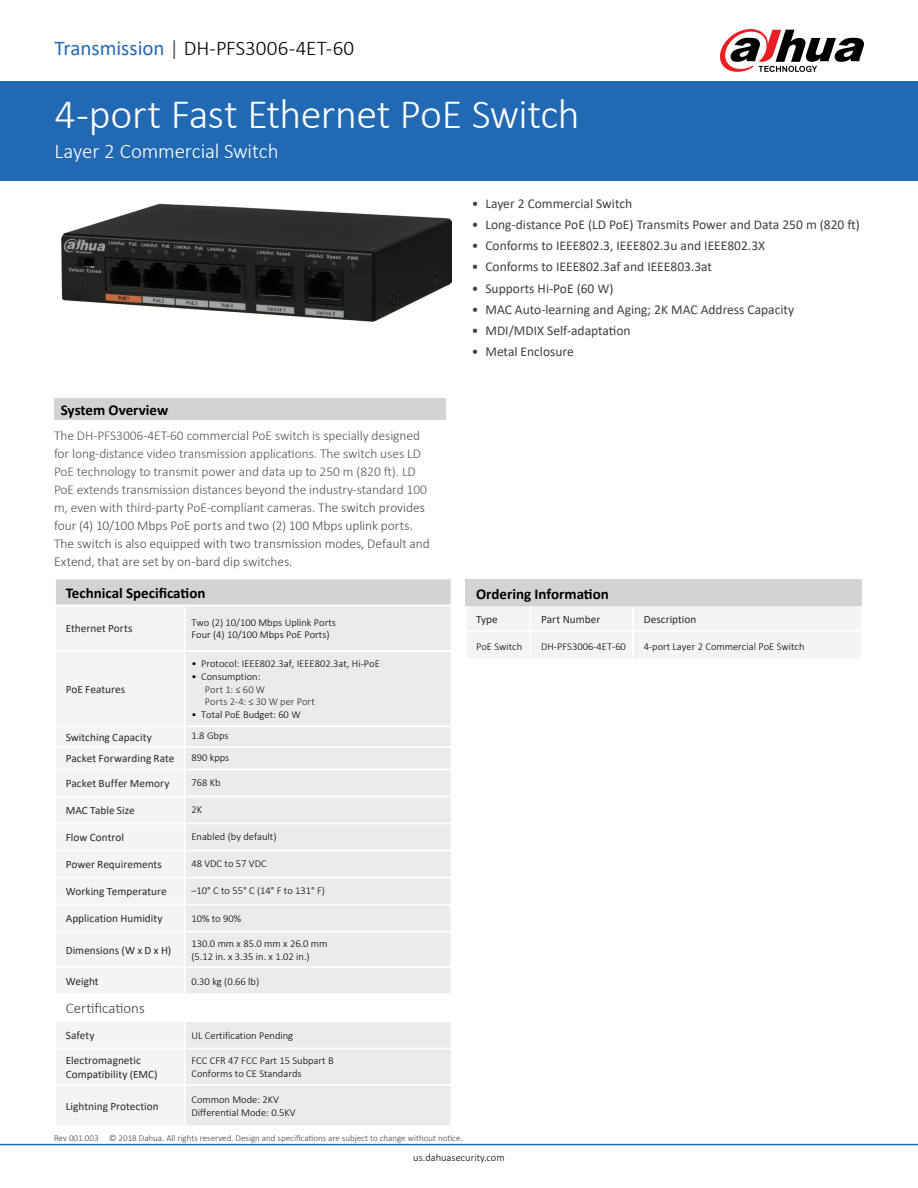
<style>
.page{position:relative;width:918px;height:1188px;background:#fff}
.page>*{position:absolute;margin:0;border:0;box-sizing:border-box;transform-origin:0 0}
.t1{font:300 42px "Calibri";letter-spacing:-.015em;color:#fff}
.t2{font:300 21px "Calibri";letter-spacing:-.005em;color:#000}
.t3{font:300 21px "Calibri";letter-spacing:-.01em;color:#fff}
.t4{font:700 15px "Calibri";color:#000}
.t5{font:300 15px "Calibri";color:#414042}
.t6{font:300 13.5px/18px "Calibri";letter-spacing:-.005em;color:#565659}
.t7{font:13.5px "Calibri";color:#414042}
.t8{font:11.25px/13.5px "Calibri";letter-spacing:.005em;color:#292829}
.t9{font:300 10.5px/12.6px "Calibri";color:#000}
.t10{font:300 10.5px/12.6px "Calibri";letter-spacing:.01em;color:#292829}
.t11{font:300 9px "Calibri";color:#414042}
.s1{font-weight:400;color:#2169b3}
.s2{font-weight:400;color:#636466}
.s3{color:#4c4c4e}
</style>
<div class="page">
<div style="left:465px;top:579px;width:397px;height:27px;background:#d1d3d4"></div>
<div style="left:466px;top:606px;width:395px;height:52px;background:#f3f4f4"></div>
<hr style="left:464px;top:630px;width:66px;height:2px;background:#fff">
<hr style="left:529px;top:606px;width:2px;height:24px;background:#fff">
<hr style="left:632px;top:606px;width:2px;height:24px;background:#fff">
<hr style="left:530px;top:630px;width:103px;height:2px;background:#fff">
<hr style="left:529px;top:632px;width:2px;height:26px;background:#fff">
<hr style="left:633px;top:630px;width:230px;height:2px;background:#fff">
<hr style="left:632px;top:632px;width:2px;height:26px;background:#fff">
<div style="left:0;top:81px;width:918px;height:100px;background:#2169b3"></div>
<hr style="left:0;top:1144px;width:918px;height:1px;background:#2169b3">
<svg style="left:720px;top:29px;width:144px;height:43px"></svg>
<img style="left:62px;top:203px;width:390px;height:119px">
<div style="left:55px;top:579px;width:397px;height:27px;background:#d1d3d4"></div>
<div style="left:56px;top:607px;width:127px;height:386px;background:#f3f4f4"></div>
<div style="left:186px;top:606px;width:265px;height:387px;background:#ebebec"></div>
<div style="left:55px;top:651px;width:130px;height:75px;background:#f3f4f4"></div>
<div style="left:185px;top:651px;width:267px;height:75px;background:#ebebec"></div>
<svg style="left:56px;top:1022px;width:395px;height:62px"></svg>
<div style="left:55px;top:1085px;width:130px;height:41px;background:#f3f4f4"></div>
<div style="left:185px;top:1085px;width:267px;height:41px;background:#ebebec"></div>
<hr style="left:54px;top:1125px;width:131px;height:2px;background:#fff">
<hr style="left:185px;top:1125px;width:268px;height:2px;background:#fff">
<hr style="left:54px;top:725px;width:131px;height:2px;background:#fff">
<hr style="left:185px;top:725px;width:268px;height:2px;background:#fff">
<hr style="left:54px;top:746px;width:131px;height:2px;background:#fff">
<hr style="left:185px;top:746px;width:268px;height:2px;background:#fff">
<hr style="left:54px;top:769px;width:131px;height:1px;background:#fff">
<hr style="left:185px;top:769px;width:268px;height:1px;background:#fff">
<hr style="left:54px;top:796px;width:131px;height:1px;background:#fff">
<hr style="left:185px;top:796px;width:268px;height:1px;background:#fff">
<hr style="left:54px;top:823px;width:131px;height:1px;background:#fff">
<hr style="left:185px;top:823px;width:268px;height:1px;background:#fff">
<hr style="left:54px;top:850px;width:131px;height:1px;background:#fff">
<hr style="left:185px;top:850px;width:268px;height:1px;background:#fff">
<hr style="left:54px;top:877px;width:131px;height:1px;background:#fff">
<hr style="left:185px;top:877px;width:268px;height:1px;background:#fff">
<hr style="left:54px;top:1048px;width:131px;height:1px;background:#fff">
<hr style="left:185px;top:1048px;width:268px;height:1px;background:#fff">
<hr style="left:54px;top:1084px;width:131px;height:2px;background:#fff">
<hr style="left:185px;top:1084px;width:268px;height:2px;background:#fff">
<hr style="left:54px;top:579px;width:2px;height:26px;background:#fff">
<hr style="left:451px;top:579px;width:2px;height:26px;background:#fff">
<hr style="left:54px;top:605px;width:131px;height:1px;background:#fff">
<hr style="left:185px;top:605px;width:268px;height:1px;background:#fff">
<hr style="left:54px;top:650px;width:131px;height:2px;background:#fff">
<hr style="left:54px;top:652px;width:2px;height:73px;background:#fff">
<hr style="left:185px;top:650px;width:268px;height:2px;background:#fff">
<hr style="left:184px;top:652px;width:2px;height:73px;background:#fff">
<hr style="left:451px;top:652px;width:2px;height:73px;background:#fff">
<hr style="left:54px;top:904px;width:131px;height:1px;background:#fff">
<hr style="left:185px;top:904px;width:268px;height:1px;background:#fff">
<hr style="left:54px;top:931px;width:131px;height:1px;background:#fff">
<hr style="left:185px;top:931px;width:268px;height:1px;background:#fff">
<hr style="left:54px;top:966px;width:131px;height:2px;background:#fff">
<hr style="left:185px;top:966px;width:268px;height:2px;background:#fff">
<hr style="left:184px;top:1022px;width:2px;height:26px;background:#fff">
<hr style="left:184px;top:1049px;width:2px;height:35px;background:#fff">
<hr style="left:54px;top:1086px;width:2px;height:39px;background:#fff">
<hr style="left:184px;top:1086px;width:2px;height:39px;background:#fff">
<hr style="left:451px;top:1086px;width:2px;height:39px;background:#fff">
<div style="left:54px;top:399px;width:391px;height:21px;background:#d1d3d4"></div>
<h2 class="t2" style="left:55px;top:35px;width:301px"><span class="s1">Transmission</span> <span class="s2">|</span> DH-PFS3006-4ET-60</h2>
<h1 class="t1" style="left:55px;top:88px;width:527px">4-port Fast Ethernet PoE Switch</h1>
<h2 class="t3" style="left:55px;top:138px;width:226px">Layer 2 Commercial Switch</h2>
<p class="t7" style="left:472px;top:194px;width:162px">• Layer 2 Commercial Switch</p>
<p class="t7" style="left:472px;top:215px;width:389px">• Long-distance PoE (LD PoE) Transmits Power and Data 250 m (820 ft)</p>
<p class="t7" style="left:472px;top:236px;width:295px">• Conforms to IEEE802.3, IEEE802.3u and IEEE802.3X</p>
<p class="t7" style="left:472px;top:258px;width:242px">• Conforms to IEEE802.3af and IEEE803.3at</p>
<p class="t7" style="left:472px;top:279px;width:143px">• Supports Hi-PoE (60 W)</p>
<p class="t7" style="left:472px;top:300px;width:324px">• MAC Auto-learning and Aging; 2K MAC Address Capacity</p>
<p class="t7" style="left:472px;top:321px;width:160px">• MDI/MDIX Self-adaptation</p>
<p class="t7" style="left:472px;top:343px;width:103px">• Metal Enclosure</p>
<h3 class="t4" style="left:61px;top:399px;width:109px">System Overview</h3>
<p class="t6" style="left:54px;top:426px;width:377px">The DH-PFS3006-4ET-60 commercial PoE switch is specially designed for long-distance video transmission applications. The switch uses LD PoE technology to transmit power and data up to 250 m (820 ft). LD PoE extends transmission distances beyond the industry-standard 100 m, even with third-party PoE-compliant cameras. <span class="s3">The switch provides four (4) 10/100 Mbps PoE ports and two (2) 100 Mbps uplink ports.<br>The switch is also equipped with two transmission modes, Default and Extend, that are set by on-bard dip switches.</span></p>
<h3 class="t4" style="left:66px;top:582px;width:141px">Technical Specification</h3>
<p class="t8" style="left:66px;top:622px;width:68px">Ethernet Ports</p>
<p class="t9" style="left:191px;top:616px;width:146px">Two (2) 10/100 Mbps Uplink Ports<br>Four (4) 10/100 Mbps PoE Ports)</p>
<p class="t8" style="left:66px;top:682px;width:61px">PoE Features</p>
<p class="t9" style="left:191px;top:657px;width:190px">• Protocol: IEEE802.3af, IEEE802.3at, Hi-PoE</p>
<p class="t9" style="left:191px;top:670px;width:71px">• Consumption:</p>
<p class="t10" style="left:205px;top:683px;width:112px">Port 1: ≤ 60 W<br>Ports 2-4: ≤ 30 W per Port</p>
<p class="t9" style="left:191px;top:708px;width:111px">• Total PoE Budget: 60 W</p>
<p class="t8" style="left:66px;top:730px;width:88px">Switching Capacity</p>
<p class="t9" style="left:191px;top:729px;width:39px">1.8 Gbps</p>
<p class="t8" style="left:66px;top:752px;width:110px">Packet Forwarding Rate</p>
<p class="t9" style="left:191px;top:751px;width:39px">890 kpps</p>
<p class="t8" style="left:66px;top:777px;width:105px">Packet Buffer Memory</p>
<p class="t9" style="left:191px;top:776px;width:31px">768 Kb</p>
<p class="t8" style="left:66px;top:804px;width:70px">MAC Table Size</p>
<p class="t9" style="left:191px;top:803px;width:12px">2K</p>
<p class="t8" style="left:66px;top:831px;width:60px">Flow Control</p>
<p class="t9" style="left:191px;top:830px;width:87px">Enabled (by default)</p>
<p class="t8" style="left:66px;top:858px;width:98px">Power Requirements</p>
<p class="t9" style="left:191px;top:857px;width:77px">48 VDC to 57 VDC</p>
<p class="t8" style="left:66px;top:885px;width:103px">Working Temperature</p>
<p class="t9" style="left:191px;top:884px;width:135px">–10° C to 55° C (14° F to 131° F)</p>
<p class="t8" style="left:66px;top:912px;width:98px">Application Humidity</p>
<p class="t9" style="left:191px;top:912px;width:51px">10% to 90%</p>
<p class="t8" style="left:66px;top:943px;width:107px">Dimensions (W x D x H)</p>
<p class="t9" style="left:191px;top:937px;width:138px">130.0 mm x 85.0 mm x 26.0 mm (5.12 in. x 3.35 in. x 1.02 in.)</p>
<p class="t8" style="left:66px;top:974px;width:35px">Weight</p>
<p class="t9" style="left:191px;top:975px;width:69px">0.30 kg (0.66 lb)</p>
<h3 class="t5" style="left:66px;top:999px;width:81px">Certifications</h3>
<p class="t8" style="left:66px;top:1028px;width:30px">Safety</p>
<p class="t9" style="left:191px;top:1029px;width:103px">UL Certification Pending</p>
<p class="t8" style="left:66px;top:1054px;width:93px">Electromagnetic<br>Compatibility (EMC)</p>
<p class="t9" style="left:191px;top:1055px;width:144px">FCC CFR 47 FCC Part 15 Subpart B<br>Conforms to CE Standards</p>
<p class="t8" style="left:66px;top:1099px;width:95px">Lightning Protection</p>
<p class="t9" style="left:191px;top:1093px;width:106px">Common Mode: 2KV<br>Differential Mode: 0.5KV</p>
<p class="t11" style="left:54px;top:1132px;width:410px">Rev 001.003 © 2018 Dahua. All rights reserved. Design and specifications are subject to change without notice.</p>
<h3 class="t4" style="left:476px;top:583px;width:134px">Ordering Information</h3>
<p class="t8" style="left:476px;top:613px;width:23px">Type</p>
<p class="t8" style="left:541px;top:613px;width:61px">Part Number</p>
<p class="t8" style="left:644px;top:613px;width:54px">Description</p>
<p class="t9" style="left:476px;top:640px;width:48px">PoE Switch</p>
<p class="t9" style="left:541px;top:640px;width:86px">DH-PFS3006-4ET-60</p>
<p class="t9" style="left:644px;top:640px;width:162px">4-port Layer 2 Commercial PoE Switch</p>
<p class="t9" style="left:413px;top:1151px;width:93px">us.dahuasecurity.com</p>
</div>
